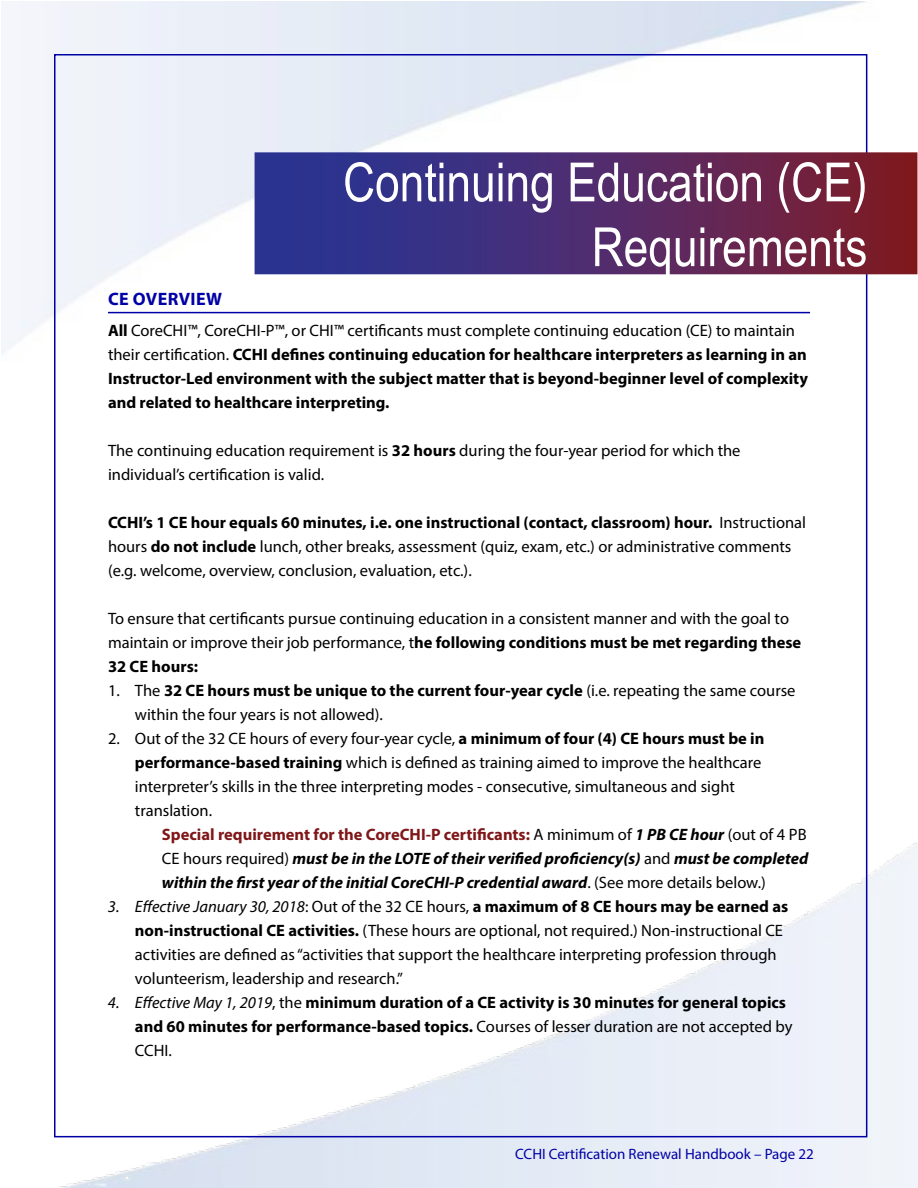
<style>
.page{position:relative;width:918px;height:1188px;background:#fff}
.page>*{position:absolute;margin:0;border:0;box-sizing:border-box;transform-origin:0 0}
.t1{font:54px/64.8px "Arial Narrow";color:#fff;text-align:right}
.t2{font:700 18px "Myriad Pro";letter-spacing:.02em;color:#0000a6}
.t3{font:16.5px/24px "Myriad Pro";color:#000}
.t4{font:700 16.5px/24px "Myriad Pro";color:#000}
.t5{font:italic 700 16.5px/24px "Myriad Pro";color:#000;text-align:justify}
.t6{font:15px "Myriad Pro";color:#0000a6}
.s1{font-weight:400}
.s2{font-weight:700}
.s3{font-style:normal;color:#7f1719}
.s4{font-weight:400;font-style:normal}
.s5{font-style:italic}
.s6{font-weight:400;font-style:italic}
</style>
<div class="page">
<svg style="left:258px;top:155px;width:656px;height:116px;background:#502a67"></svg>
<hr style="left:108px;top:312px;width:702px;height:1px;background:#0000a6">
<h1 class="t1" style="left:343px;top:148px;width:526px">Continuing Education (CE)<br>Requirements</h1>
<p class="t2" style="left:108px;top:287px;width:115px">CE OVERVIEW</p>
<p class="t4" style="left:108px;top:318px;width:702px">All <span class="s1">CoreCHI™, CoreCHI-P™, or CHI™ certificants must complete continuing education (CE) to maintain their certification.</span> CCHI defines continuing education for healthcare interpreters as learning in an Instructor-Led environment with the subject matter that is beyond-beginner level of complexity and related to healthcare interpreting.</p>
<p class="t3" style="left:108px;top:438px;width:634px">The continuing education requirement is <span class="s2">32 hours</span> during the four-year period for which the individual’s certification is valid.</p>
<p class="t3" style="left:108px;top:510px;width:700px"><span class="s2">CCHI’s 1 CE hour equals 60 minutes, i.e. one instructional (contact, classroom) hour.</span> Instructional hours <span class="s2">do not include</span> lunch, other breaks, assessment (quiz, exam, etc.) or administrative comments (e.g. welcome, overview, conclusion, evaluation, etc.).</p>
<p class="t3" style="left:108px;top:606px;width:695px">To ensure that certificants pursue continuing education in a consistent manner and with the goal to maintain or improve their job performance, t<span class="s2">he following conditions must be met regarding these<br>32 CE hours:</span></p>
<p class="t3" style="left:135px;top:678px;width:662px;text-indent:-27px">1. The <span class="s2">32 CE hours must be unique to the current four-year cycle</span> (i.e. repeating the same course within the four years is not allowed).</p>
<p class="t3" style="left:135px;top:726px;width:631px;text-indent:-27px">2. Out of the 32 CE hours of every four-year cycle, <span class="s2">a minimum of four (4) CE hours must be in performance-based training</span> which is defined as training aimed to improve the healthcare interpreter’s skills in the three interpreting modes - consecutive, simultaneous and sight translation.</p>
<p class="t5" style="left:162px;top:822px;width:648px"><span class="s3">Special requirement for the CoreCHI-P certificants:</span> <span class="s4">A minimum of</span> 1 PB CE hour <span class="s4">(out of 4 PB CE hours required)</span> must be in the LOTE of their verified proficiency(s) <span class="s4">and</span> must be completed within the first year of the initial CoreCHI-P credential award<span class="s4">. (See more details below.)</span></p>
<p class="t3" style="left:135px;top:894px;width:655px;text-indent:-27px"><span class="s5">3. Effective January 30, 2018</span>: Out of the 32 CE hours, <span class="s2">a maximum of 8 CE hours may be earned as non-instructional CE activities.</span> (These hours are optional, not required.) Non-instructional CE activities are defined as “activities that support the healthcare interpreting profession through volunteerism, leadership and research.”</p>
<p class="t4" style="left:135px;top:990px;width:659px;text-indent:-27px"><span class="s6">4. Effective May 1, 2019</span><span class="s1">, the</span> minimum duration of a CE activity is 30 minutes for general topics and 60 minutes for performance-based topics. <span class="s1">Courses of lesser duration are not accepted by<br>CCHI.</span></p>
<p class="t6" style="left:515px;top:1145px;width:300px">CCHI Certification Renewal Handbook – Page 22</p>
</div>
